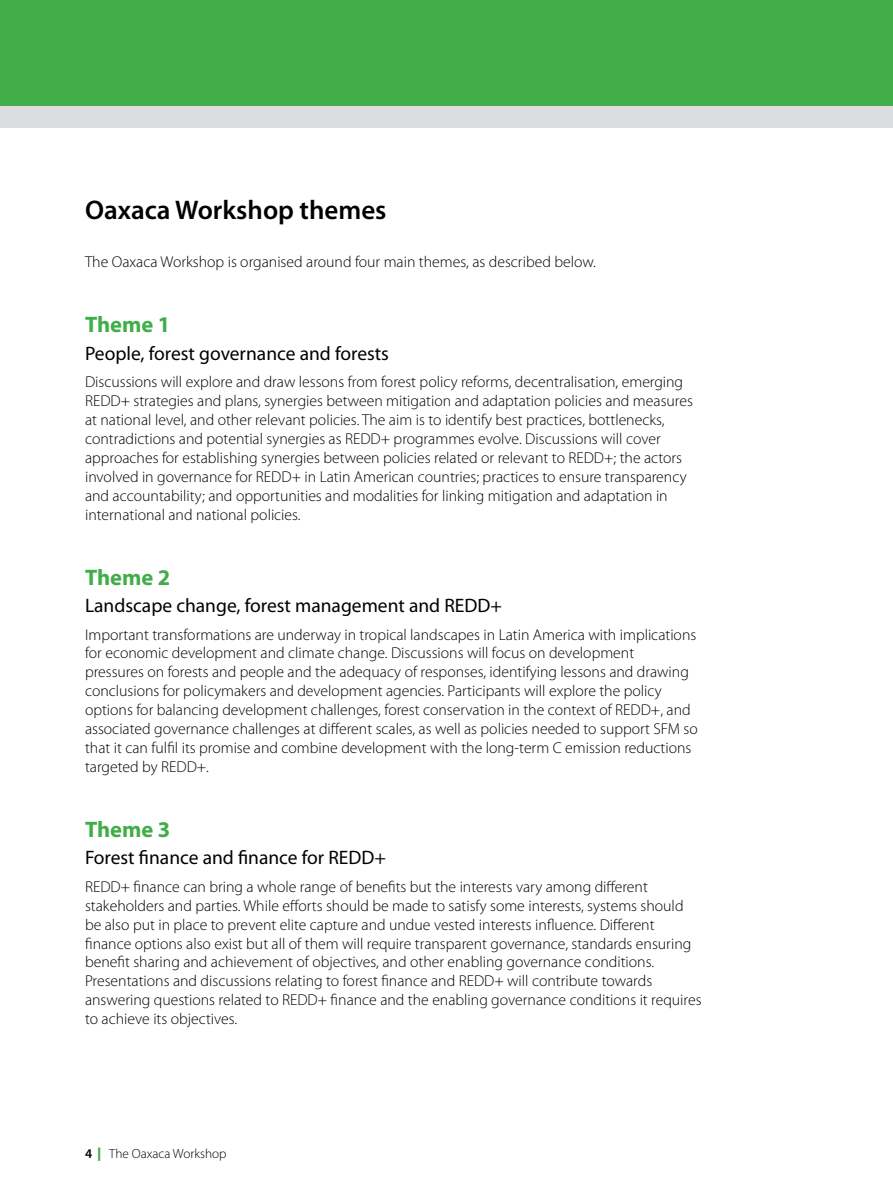
<style>
.page{position:relative;width:893px;height:1191px;background:#fff}
.page>*{position:absolute;margin:0;border:0;box-sizing:border-box;transform-origin:0 0}
.t1{font:600 27px "Myriad Pro";color:#000}
.t2{font:700 22.5px "Myriad Pro";color:#41ad49}
.t3{font:19.5px "Myriad Pro";color:#000}
.t4{font:300 15.75px/18.9px "Myriad Pro";color:#000}
.t5{font:300 13.35px "Myriad Pro";color:#000}
.s1{font-weight:600}
.s2{font-family:"Helvetica Neue LT Std";font-weight:900;color:#41ad49}
</style>
<div class="page">
<div style="left:0;top:0;width:893px;height:128px;background:#41ad49"></div>
<div style="left:0;top:106px;width:893px;height:22px;background:#dcddde"></div>
<h1 class="t1" style="left:85px;top:193px;width:303px">Oaxaca Workshop themes</h1>
<p class="t4" style="left:85px;top:252px;width:512px">The Oaxaca Workshop is organised around four main themes, as described below.</p>
<h2 class="t2" style="left:85px;top:310px;width:87px">Theme 1</h2>
<p class="t3" style="left:85px;top:341px;width:305px">People, forest governance and forests</p>
<p class="t4" style="left:85px;top:372px;width:609px">Discussions will explore and draw lessons from forest policy reforms, decentralisation, emerging REDD+ strategies and plans, synergies between mitigation and adaptation policies and measures at national level, and other relevant policies. The aim is to identify best practices, bottlenecks, contradictions and potential synergies as REDD+ programmes evolve. Discussions will cover approaches for establishing synergies between policies related or relevant to REDD+; the actors involved in governance for REDD+ in Latin American countries; practices to ensure transparency and accountability; and opportunities and modalities for linking mitigation and adaptation in international and national policies.</p>
<h2 class="t2" style="left:85px;top:562px;width:87px">Theme 2</h2>
<p class="t3" style="left:85px;top:593px;width:419px">Landscape change, forest management and REDD+</p>
<p class="t4" style="left:85px;top:625px;width:614px">Important transformations are underway in tropical landscapes in Latin America with implications for economic development and climate change. Discussions will focus on development<br>pressures on forests and people and the adequacy of responses, identifying lessons and drawing conclusions for policymakers and development agencies. Participants will explore the policy options for balancing development challenges, forest conservation in the context of REDD+, and associated governance challenges at different scales, as well as policies needed to support SFM so that it can fulfil its promise and combine development with the long-term C emission reductions targeted by REDD+.</p>
<h2 class="t2" style="left:85px;top:814px;width:87px">Theme 3</h2>
<p class="t3" style="left:85px;top:846px;width:303px">Forest finance and finance for REDD+</p>
<p class="t4" style="left:85px;top:877px;width:618px">REDD+ finance can bring a whole range of benefits but the interests vary among different stakeholders and parties. While efforts should be made to satisfy some interests, systems should be also put in place to prevent elite capture and undue vested interests influence. Different finance options also exist but all of them will require transparent governance, standards ensuring benefit sharing and achievement of objectives, and other enabling governance conditions.<br>Presentations and discussions relating to forest finance and REDD+ will contribute towards answering questions related to REDD+ finance and the enabling governance conditions it requires to achieve its objectives.</p>
<p class="t5" style="left:85px;top:1146px;width:143px"><span class="s1">4</span> <span class="s2">|</span> The Oaxaca Workshop</p>
</div>
